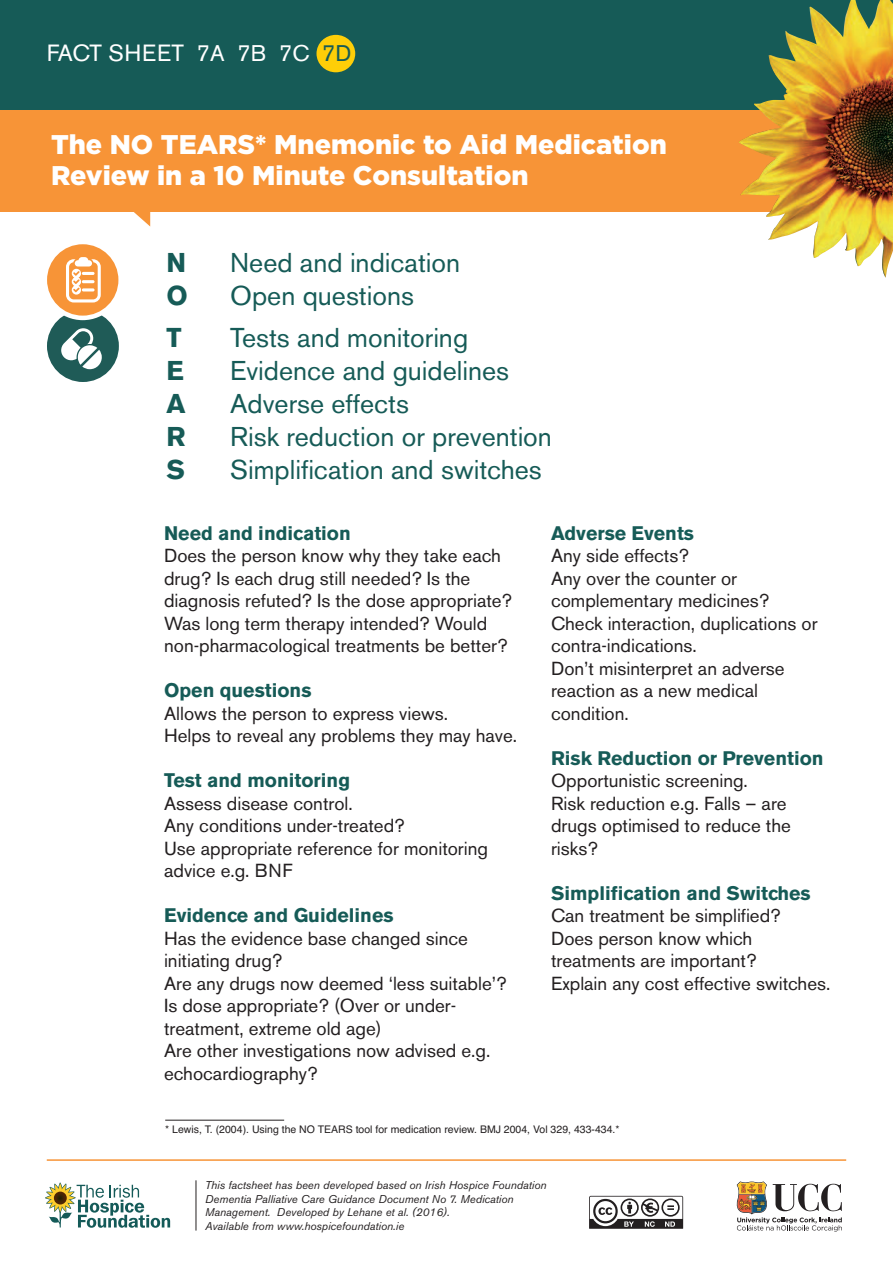
<style>
.page{position:relative;width:893px;height:1263px;background:#fff}
.page>*{position:absolute;margin:0;border:0;box-sizing:border-box;transform-origin:0 0}
.t1{font:27px "Akzidenz Grotesk BE";color:#165b57}
.t2{font:900 27px/31.5px "Gotham";color:#fff}
.t3{font:700 27px "Akzidenz Grotesk BE";color:#165b57}
.t4{font:23.25px "Akzidenz Grotesk BE";color:#fff}
.t5{font:700 19.5px "Akzidenz Grotesk BE";color:#165b57}
.t6{font:18.75px/22.5px "Akzidenz Grotesk BE";color:#231f20}
.t7{font:italic 11.25px/13.5px "Akzidenz Grotesk BE";color:#231f20}
.t8{font:10.5px "Helvetica";color:#231f20}
.s1{font-size:22.5px}
.s2{color:#165b57}
.s3{font-size:22.5px;color:#165b57}
</style>
<div class="page">
<div style="left:0;top:0;width:893px;height:120px;background:#165b57"></div>
<div style="left:0;top:111px;width:893px;height:101px;background:#f79437"></div>
<img style="left:738px;top:0;width:155px;height:278px">
<svg style="left:134px;top:212px;width:16px;height:15px"></svg>
<div style="left:47px;top:310px;width:72px;height:72px;background:#1f5b57;border-radius:50%"></div>
<div style="left:42px;top:240px;width:81px;height:80px;background:#fff;border-radius:50%"></div>
<div style="left:47px;top:244px;width:71px;height:72px;background:#f79437;border-radius:50%"></div>
<svg style="left:61px;top:328px;width:41px;height:41px"></svg>
<svg style="left:66px;top:257px;width:35px;height:45px"></svg>
<hr style="left:47px;top:1159px;width:799px;height:2px;background:#f79437">
<hr style="left:165px;top:1120px;width:119px;height:1px;background:#231f20">
<svg style="left:45px;top:1182px;width:125px;height:46px"></svg>
<svg style="left:737px;top:1181px;width:105px;height:50px"></svg>
<hr style="left:196px;top:1180px;width:1px;height:50px;background:#231f20">
<svg style="left:590px;top:1195px;width:94px;height:34px"></svg>
<svg style="left:589px;top:1196px;width:94px;height:33px"></svg>
<div style="left:316px;top:35px;width:39px;height:37px;background:#fece08;border-radius:50%"></div>
<p class="t4" style="left:47px;top:45px;width:306px">FACT SHEET 7<span class="s1">A</span> 7<span class="s1">B</span> 7<span class="s1">C</span> <span class="s2">7</span><span class="s3">D</span></p>
<h1 class="t2" style="left:51px;top:129px;width:617px">The NO TEARS* Mnemonic to Aid Medication<br>Review in a 10 Minute Consultation</h1>
<h1 class="t3" style="left:166px;top:252px;width:21px">N</h1>
<h1 class="t1" style="left:230px;top:253px;width:232px">Need and indication</h1>
<h1 class="t3" style="left:166px;top:285px;width:23px">O</h1>
<h1 class="t1" style="left:230px;top:286px;width:185px">Open questions</h1>
<h1 class="t3" style="left:166px;top:326px;width:17px">T</h1>
<h1 class="t1" style="left:230px;top:327px;width:240px">Tests and monitoring</h1>
<h1 class="t3" style="left:166px;top:359px;width:19px">E</h1>
<h1 class="t1" style="left:230px;top:360px;width:280px">Evidence and guidelines</h1>
<h1 class="t3" style="left:166px;top:392px;width:21px">A</h1>
<h1 class="t1" style="left:230px;top:393px;width:180px">Adverse effects</h1>
<h1 class="t3" style="left:166px;top:425px;width:21px">R</h1>
<h1 class="t1" style="left:230px;top:426px;width:323px">Risk reduction or prevention</h1>
<h1 class="t3" style="left:166px;top:458px;width:20px">S</h1>
<h1 class="t1" style="left:230px;top:459px;width:313px">Simplification and switches</h1>
<p class="t5" style="left:164px;top:525px;width:188px">Need and indication</p>
<p class="t6" style="left:164px;top:546px;width:350px">Does the person know why they take each drug? Is each drug still needed? Is the diagnosis refuted? Is the dose appropriate?<br>Was long term therapy intended? Would non-pharmacological treatments be better?</p>
<p class="t5" style="left:164px;top:682px;width:149px">Open questions</p>
<p class="t6" style="left:164px;top:704px;width:355px">Allows the person to express views.<br>Helps to reveal any problems they may have.</p>
<p class="t5" style="left:164px;top:772px;width:188px">Test and monitoring</p>
<p class="t6" style="left:164px;top:794px;width:325px">Assess disease control.<br>Any conditions under-treated?<br>Use appropriate reference for monitoring advice e.g. BNF</p>
<p class="t5" style="left:164px;top:907px;width:231px">Evidence and Guidelines</p>
<p class="t6" style="left:164px;top:929px;width:344px">Has the evidence base changed since initiating drug?<br>Are any drugs now deemed ‘less suitable’?<br>Is dose appropriate? (Over or under&shy;treatment, extreme old age)<br>Are other investigations now advised e.g. echocardiography?</p>
<p class="t5" style="left:551px;top:525px;width:144px">Adverse Events</p>
<p class="t6" style="left:551px;top:546px;width:268px">Any side effects?<br>Any over the counter or complementary medicines?<br>Check interaction, duplications or contra-indications.<br>Don’t misinterpret an adverse reaction as a new medical condition.</p>
<p class="t5" style="left:551px;top:750px;width:274px">Risk Reduction or Prevention</p>
<p class="t6" style="left:551px;top:771px;width:241px">Opportunistic screening.<br>Risk reduction e.g. Falls – are drugs optimised to reduce the risks?</p>
<p class="t5" style="left:551px;top:885px;width:261px">Simplification and Switches</p>
<p class="t6" style="left:551px;top:906px;width:281px">Can treatment be simplified?<br>Does person know which treatments are important?<br>Explain any cost effective switches.</p>
<p class="t8" style="left:165px;top:1123px;width:456px">* Lewis, T. (2004). Using the NO TEARS tool for medication review. BMJ 2004, Vol 329, 433-434.*</p>
<p class="t7" style="left:205px;top:1180px;width:343px">This factsheet has been developed based on Irish Hospice Foundation Dementia Palliative Care Guidance Document No 7. Medication Management. Developed by Lehane et al. (2016).<br>Available from www.hospicefoundation.ie</p>
</div>
